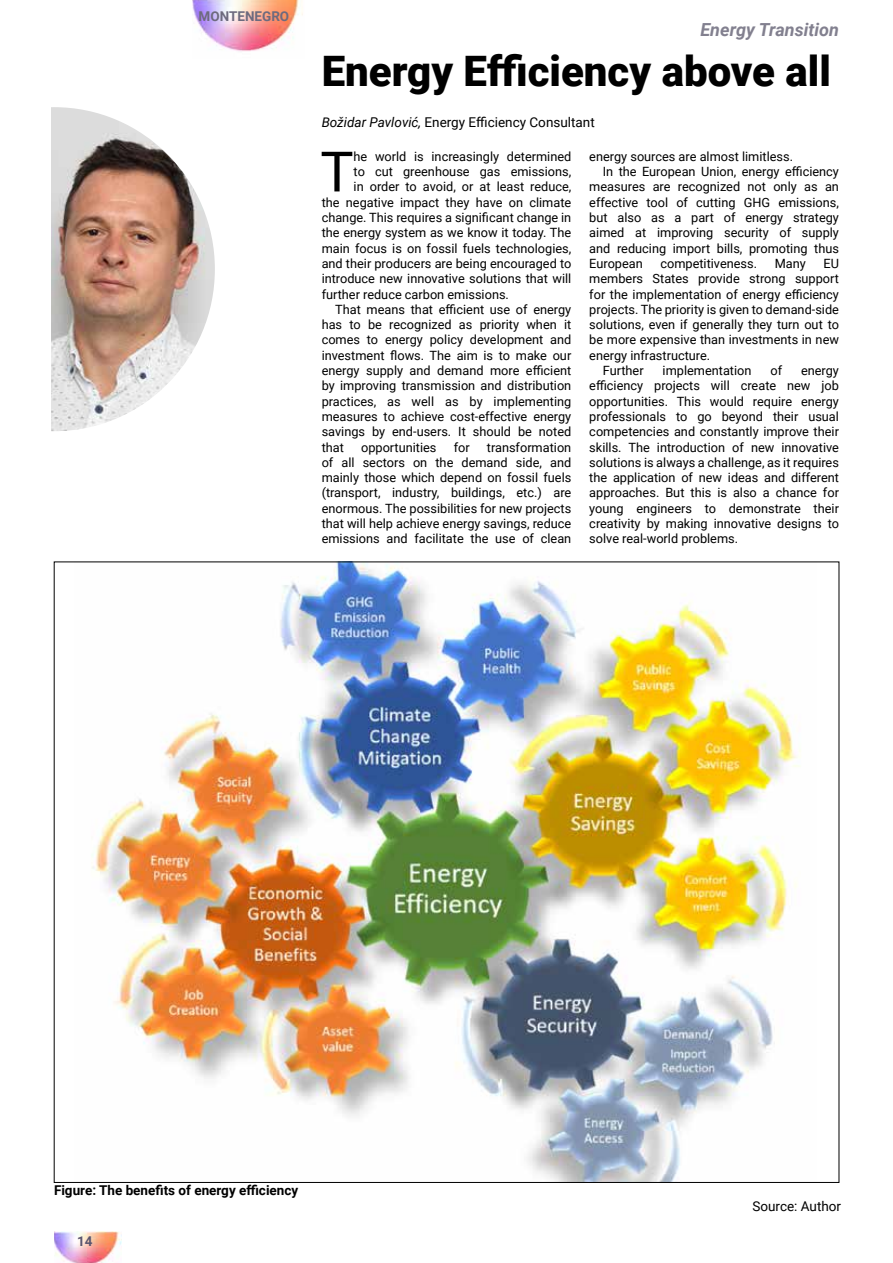
<style>
.page{position:relative;width:893px;height:1263px;background:#fff}
.page>*{position:absolute;margin:0;border:0;box-sizing:border-box;transform-origin:0 0}
.t1{font:55.8px "Roboto";color:#000}
.t2{font:900 42px "Roboto";color:#000}
.t3{font:italic 700 18px "Roboto";color:#82808f}
.t4{font:13.5px "Roboto";color:#000}
.t5{font:700 13.5px "Roboto";color:#000}
.t6{font:700 13.5px "Roboto";color:#6d6a7e}
.t7{font:700 13.5px "Roboto";color:#5a556e}
.t8{font:12.75px/15.3px "Roboto";color:#000;text-align:justify}
.s1{font-style:italic}
</style>
<div class="page">
<img style="left:54px;top:1232px;width:67px;height:31px">
<img style="left:192px;top:0;width:111px;height:52px">
<img style="left:92px;top:564px;width:709px;height:616px">
<img style="left:51px;top:107px;width:164px;height:324px">
<p class="t6" style="left:199px;top:7px;width:92px">MONTENEGRO</p>
<h3 class="t3" style="left:700px;top:17px;width:140px">Energy Transition</h3>
<h2 class="t2" style="left:322px;top:41px;width:511px">Energy Efficiency above all</h2>
<p class="t4" style="left:322px;top:113px;width:275px"><span class="s1">Božidar Pavlović,</span> Energy Efficiency Consultant</p>
<p class="t8" style="left:589px;top:148px;width:205px">energy sources are almost limitless.</p>
<p class="t8" style="left:603px;top:163px;width:238px">In the European Union, energy efficiency</p>
<p class="t8" style="left:589px;top:179px;width:251px">measures are recognized not only as an</p>
<p class="t8" style="left:589px;top:194px;width:251px">effective tool of cutting GHG emissions,</p>
<p class="t8" style="left:589px;top:209px;width:251px">but also as a part of energy strategy</p>
<p class="t8" style="left:589px;top:225px;width:251px">aimed at improving security of supply</p>
<p class="t8" style="left:589px;top:240px;width:251px">and reducing import bills, promoting thus</p>
<p class="t8" style="left:589px;top:255px;width:55px">European</p>
<p class="t8" style="left:660px;top:255px;width:98px">competitiveness.</p>
<p class="t8" style="left:775px;top:255px;width:33px">Many</p>
<p class="t8" style="left:823px;top:255px;width:17px">EU</p>
<p class="t8" style="left:589px;top:271px;width:251px">members States provide strong support</p>
<p class="t8" style="left:589px;top:286px;width:251px">for the implementation of energy efficiency</p>
<p class="t8" style="left:589px;top:301px;width:251px">projects. The priority is given to demand-side</p>
<p class="t8" style="left:589px;top:316px;width:251px">solutions, even if generally they turn out to</p>
<p class="t8" style="left:589px;top:332px;width:251px">be more expensive than investments in new</p>
<p class="t8" style="left:589px;top:347px;width:122px">energy infrastructure.</p>
<p class="t8" style="left:603px;top:362px;width:42px">Further</p>
<p class="t8" style="left:663px;top:362px;width:90px">implementation</p>
<p class="t8" style="left:770px;top:362px;width:13px">of</p>
<h1 class="t1" style="left:320px;top:133px;width:35px">T</h1>
<p class="t8" style="left:354px;top:148px;width:219px">he world is increasingly determined</p>
<p class="t8" style="left:354px;top:163px;width:219px">to cut greenhouse gas emissions,</p>
<p class="t8" style="left:354px;top:179px;width:219px">in order to avoid, or at least reduce,</p>
<p class="t8" style="left:322px;top:194px;width:251px">the negative impact they have on climate</p>
<p class="t8" style="left:322px;top:209px;width:251px">change. This requires a significant change in</p>
<p class="t8" style="left:322px;top:225px;width:251px">the energy system as we know it today. The</p>
<p class="t8" style="left:322px;top:240px;width:251px">main focus is on fossil fuels technologies,</p>
<p class="t8" style="left:322px;top:255px;width:251px">and their producers are being encouraged to</p>
<p class="t8" style="left:322px;top:271px;width:251px">introduce new innovative solutions that will</p>
<p class="t8" style="left:322px;top:286px;width:189px">further reduce carbon emissions.</p>
<p class="t8" style="left:335px;top:301px;width:238px">That means that efficient use of energy</p>
<p class="t8" style="left:322px;top:316px;width:251px">has to be recognized as priority when it</p>
<p class="t8" style="left:322px;top:332px;width:251px">comes to energy policy development and</p>
<p class="t8" style="left:322px;top:347px;width:251px">investment flows. The aim is to make our</p>
<p class="t8" style="left:322px;top:362px;width:251px">energy supply and demand more efficient</p>
<p class="t8" style="left:322px;top:378px;width:251px">by improving transmission and distribution</p>
<p class="t8" style="left:322px;top:393px;width:251px">practices, as well as by implementing</p>
<p class="t8" style="left:322px;top:408px;width:251px">measures to achieve cost-effective energy</p>
<p class="t8" style="left:322px;top:424px;width:251px">savings by end-users. It should be noted</p>
<p class="t8" style="left:322px;top:439px;width:24px">that</p>
<p class="t8" style="left:361px;top:439px;width:77px">opportunities</p>
<p class="t8" style="left:454px;top:439px;width:18px">for</p>
<p class="t8" style="left:589px;top:362px;width:251px;text-indent:212px">energy efficiency projects will create new job opportunities. This would require energy professionals to go beyond their usual competencies and constantly improve their skills. The introduction of new innovative solutions is always a challenge, as it requires the application of new ideas and different approaches. But this is also a chance for young engineers to demonstrate their creativity by making innovative designs to solve real-world problems.</p>
<p class="t8" style="left:322px;top:439px;width:251px;text-indent:165px">transformation of all sectors on the demand side, and mainly those which depend on fossil fuels (transport, industry, buildings, etc.) are enormous. The possibilities for new projects that will help achieve energy savings, reduce emissions and facilitate the use of clean</p>
<p class="t5" style="left:54px;top:1180px;width:246px">Figure: The benefits of energy efficiency</p>
<p class="t7" style="left:77px;top:1232px;width:17px">14</p>
<p class="t4" style="left:752px;top:1197px;width:90px">Source: Author</p>
</div>
